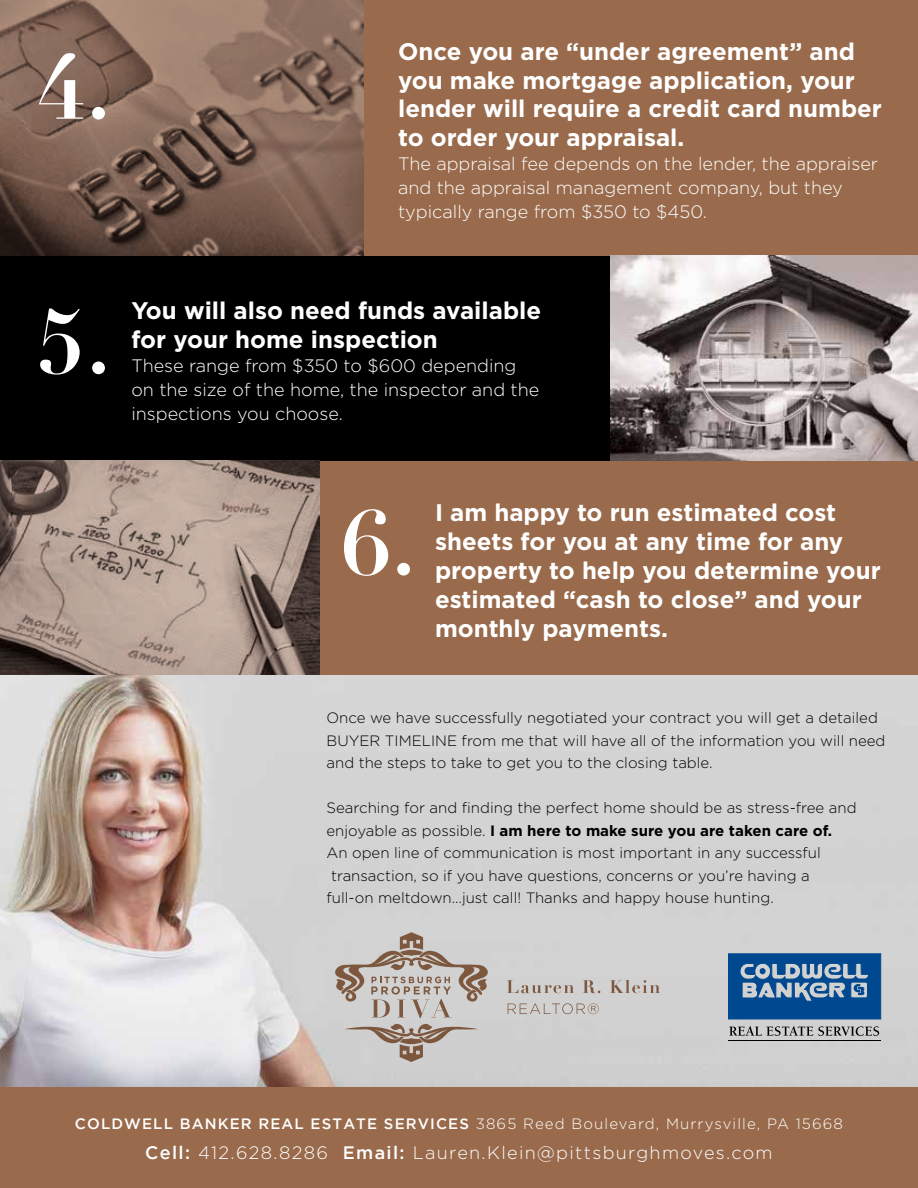
<style>
.page{position:relative;width:918px;height:1188px;background:#fff}
.page>*{position:absolute;margin:0;border:0;box-sizing:border-box;transform-origin:0 0}
.t1{font:700 90px "Didot";color:#fff}
.t2{font:700 24px/28.8px "Gotham";color:#fff}
.t3{font:300 18px/24px "Gotham";color:#fff}
.t4{font:300 18px "Gotham";letter-spacing:.075em;color:#fff}
.t5{font:300 15px/22.5px "Gotham";color:#000}
.t6{font:300 15px "Gotham";letter-spacing:.075em;color:#fff}
.t7{font:700 15px "Gotham";color:#000}
.s1{font-weight:300}
.s2{font-weight:500}
</style>
<div class="page">
<div style="left:319px;top:461px;width:599px;height:214px;background:#996b4c"></div>
<div style="left:0;top:256px;width:610px;height:205px;background:#000"></div>
<div style="left:364px;top:0;width:554px;height:256px;background:#996b4c"></div>
<img style="left:0;top:675px;width:918px;height:412px">
<svg style="left:345px;top:1024px;width:133px;height:38px;background:#bbb3ad"></svg>
<svg style="left:334px;top:932px;width:155px;height:86px;background:#bdb5af"></svg>
<svg style="left:508px;top:1003px;width:91px;height:11px"></svg>
<svg style="left:507px;top:980px;width:153px;height:13px;background:#beb6b0"></svg>
<div style="left:0;top:1087px;width:918px;height:101px;background:#996b4c"></div>
<img style="left:610px;top:256px;width:308px;height:205px">
<svg style="left:0;top:0;width:364px;height:256px;background:#7d6254"></svg>
<svg style="left:0;top:461px;width:319px;height:214px;background:#9f8c81"></svg>
<svg style="left:728px;top:919px;width:153px;height:117px;background:#7090b0"></svg>
<hr style="left:728px;top:1040px;width:153px;height:1px;background:#000">
<h1 class="t1" style="left:36px;top:30px;width:77px">4.</h1>
<h2 class="t2" style="left:398px;top:36px;width:485px">Once you are “under agreement” and you make mortgage application, your lender will require a credit card number to order your appraisal.</h2>
<p class="t3" style="left:398px;top:152px;width:481px">The appraisal fee depends on the lender, the appraiser and the appraisal management company, but they typically range from $350 to $450.</p>
<h1 class="t1" style="left:36px;top:285px;width:77px">5.</h1>
<h2 class="t2" style="left:131px;top:295px;width:411px">You will also need funds available for your home inspection</h2>
<p class="t3" style="left:131px;top:353px;width:409px">These range from $350 to $600 depending on the size of the home, the inspector and the inspections you choose.</p>
<h1 class="t1" style="left:341px;top:486px;width:77px">6.</h1>
<h2 class="t2" style="left:435px;top:498px;width:447px">I am happy to run estimated cost sheets for you at any time for any property to help you determine your estimated “cash to close” and your monthly payments.</h2>
<p class="t5" style="left:327px;top:706px;width:560px">Once we have successfully negotiated your contract you will get a detailed<br>BUYER TIMELINE from me that will have all of the information you will need and the steps to take to get you to the closing table.</p>
<p class="t5" style="left:327px;top:796px;width:532px">Searching for and finding the perfect home should be as stress-free and</p>
<p class="t7" style="left:327px;top:822px;width:507px"><span class="s1">enjoyable as possible.</span> I am here to make sure you are taken care of.</p>
<p class="t5" style="left:327px;top:841px;width:496px">An open line of communication is most important in any successful</p>
<p class="t5" style="left:331px;top:864px;width:480px">transaction, so if you have questions, concerns or you’re having a</p>
<p class="t5" style="left:327px;top:886px;width:449px">full-on meltdown…just call! Thanks and happy house hunting.</p>
<p class="t6" style="left:75px;top:1116px;width:770px"><span class="s2">COLDWELL BANKER REAL ESTATE SERVICES</span> 3865 Reed Boulevard, Murrysville, PA 15668</p>
<p class="t4" style="left:145px;top:1143px;width:629px"><span class="s2">Cell:</span> 412.628.8286 <span class="s2">Email:</span> Lauren.Klein@pittsburghmoves.com</p>
</div>
